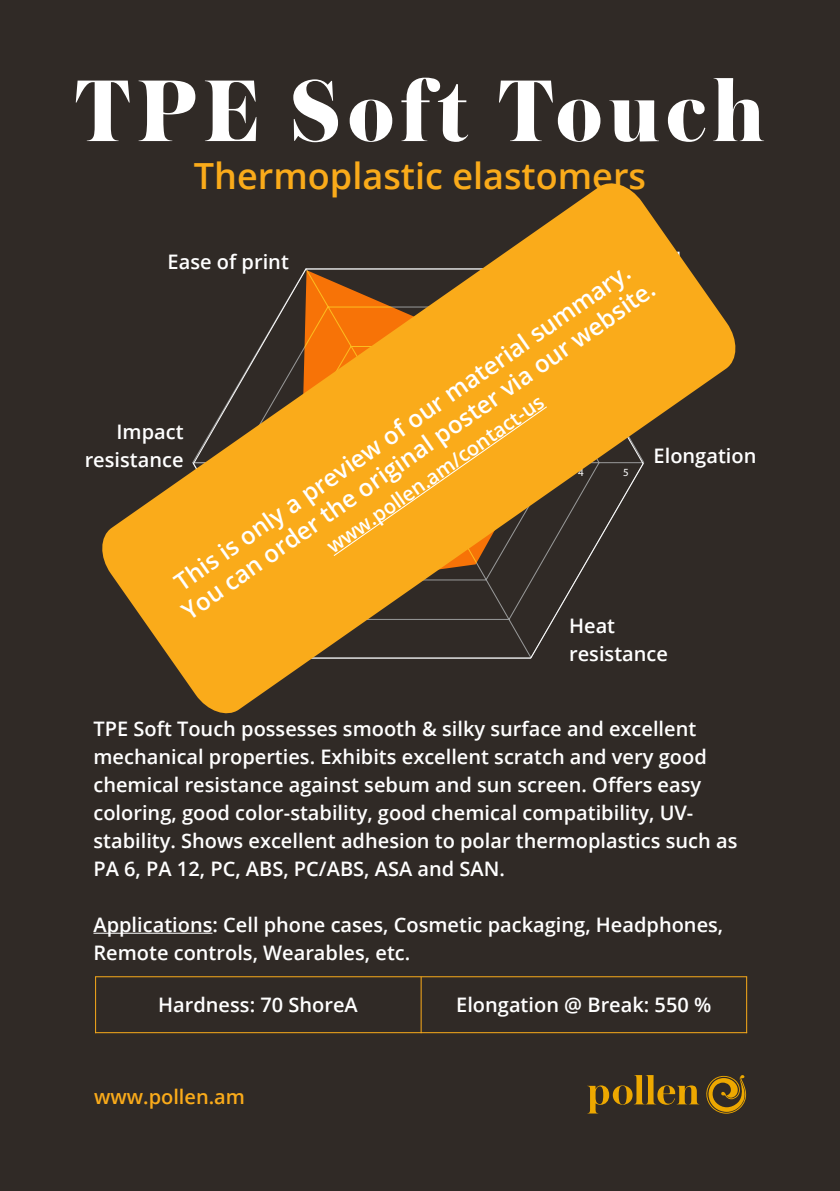
<style>
.page{position:relative;width:840px;height:1191px;background:#fff}
.page>*{position:absolute;margin:0;border:0;box-sizing:border-box;transform-origin:0 0}
.t1{font:800 92px "Austin";letter-spacing:.07em;color:#fff}
.t2{font:600 36px "Open Sans";color:#faab1a}
.t3{font:600 24px "Open Sans";color:#fff}
.t4{font:600 20px/28px "Open Sans";color:#fff}
.t5{font:600 20px "Open Sans";color:#faab1a}
.t6{font:11px "Myriad Pro";color:#fff}
</style>
<div class="page">
<div style="left:0;top:0;width:839px;height:1191px;background:#302a26"></div>
<hr style="left:420px;top:976px;width:1px;height:57px;background:#faab1a">
<hr style="left:95px;top:976px;width:1px;height:57px;background:#faab1a">
<hr style="left:745px;top:976px;width:1px;height:57px;background:#faab1a">
<hr style="left:95px;top:976px;width:651px;height:1px;background:#faab1a">
<hr style="left:95px;top:1032px;width:651px;height:1px;background:#faab1a">
<svg style="left:586px;top:1075px;width:160px;height:38px;background:#664e1a"></svg>
<hr style="left:93px;top:932px;width:119px;height:1px;background:#fff">
<svg style="left:99px;top:178px;width:639px;height:540px;background:#7e5b22"></svg>
<svg style="left:332px;top:405px;width:216px;height:152px;background:#eba11c"></svg>
<p class="t1" style="left:75px;top:44px;width:691px">TPE Soft Touch</p>
<p class="t2" style="left:194px;top:151px;width:453px">Thermoplastic elastomers</p>
<p class="t4" style="left:167px;top:247px;width:123px">Ease of print</p>
<p class="t3" style="left:168px;top:571px;width:550px;rotate:-35deg">This is only a preview of our material summary.</p>
<p class="t3" style="left:175px;top:600px;width:572px;rotate:-35deg">You can order the original poster via our website.</p>
<p class="t4" style="left:320px;top:536px;width:261px;rotate:-35deg">www.pollen.am/contact-us</p>
<p class="t4" style="left:85px;top:417px;width:100px;text-align:right">Impact resistance</p>
<p class="t4" style="left:653px;top:441px;width:104px">Elongation</p>
<p class="t6" style="left:442px;top:465px;width:7px">1</p>
<p class="t6" style="left:577px;top:465px;width:7px">4</p>
<p class="t6" style="left:622px;top:465px;width:7px">5</p>
<p class="t4" style="left:569px;top:611px;width:100px">Heat resistance</p>
<p class="t4" style="left:93px;top:714px;width:645px">TPE Soft Touch possesses smooth &amp; silky surface and excellent mechanical properties. Exhibits excellent scratch and very good chemical resistance against sebum and sun screen. Offers easy coloring, good color-stability, good chemical compatibility, UV&shy;stability. Shows excellent adhesion to polar thermoplastics such as PA 6, PA 12, PC, ABS, PC/ABS, ASA and SAN.</p>
<p class="t4" style="left:93px;top:910px;width:631px">Applications: Cell phone cases, Cosmetic packaging, Headphones,<br>Remote controls, Wearables, etc.</p>
<p class="t4" style="left:158px;top:990px;width:201px">Hardness: 70 ShoreA</p>
<p class="t4" style="left:456px;top:990px;width:256px">Elongation @ Break: 550 %</p>
<p class="t5" style="left:94px;top:1083px;width:152px">www.pollen.am</p>
</div>
